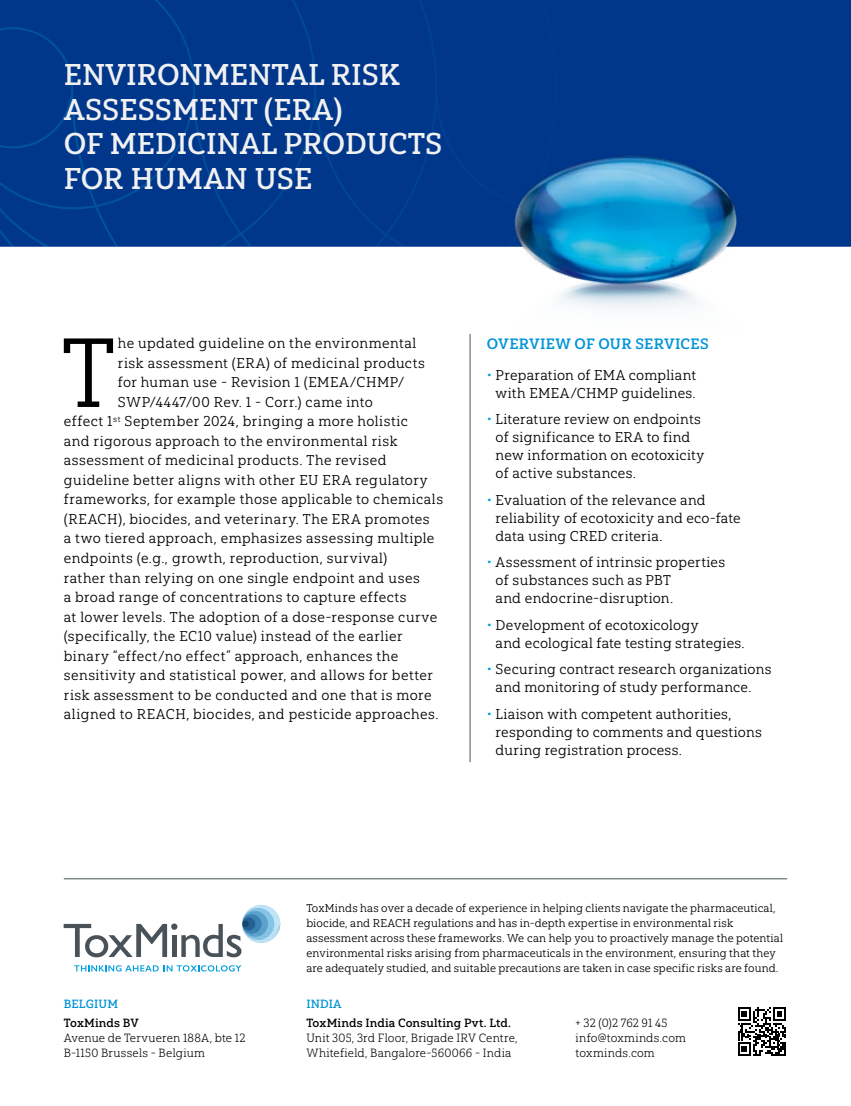
<style>
.page{position:relative;width:851px;height:1106px;background:#fff}
.page>*{position:absolute;margin:0;border:0;box-sizing:border-box;transform-origin:0 0}
.t1{font:97.8px "Yorkten Slab Nor Boo";color:#000}
.t2{font:30px/34.5px "Yorkten Slab Nor Med";color:#f1f1f2}
.t3{font:15px "Yorkten Slab Nor Dem";letter-spacing:.015em;color:#0094d7}
.t4{font:14.25px/18px "Yorkten Slab Nor Boo";letter-spacing:.025em;color:#000}
.t5{font:11.85px/14.9px "Yorkten Slab Nor Lig";letter-spacing:.02em;color:#000}
.t6{font:11.85px "Yorkten Slab Nor Med";letter-spacing:.015em;color:#000}
.t7{font:11.85px "Yorkten Slab Nor Med";letter-spacing:.015em;color:#0094d7}
.t8{font:11.4px/15px "Yorkten Slab Nor Boo";letter-spacing:.015em;color:#000}
.s1{color:#009ede}
</style>
<div class="page">
<svg style="left:74px;top:965px;width:167px;height:6px"></svg>
<svg style="left:64px;top:905px;width:216px;height:52px"></svg>
<div style="left:674px;top:0;width:176px;height:247px;background:#00378b"></div>
<div style="left:0;top:0;width:674px;height:247px;background:#00378b"></div>
<img style="left:442px;top:132px;width:354px;height:178px">
<hr style="left:64px;top:878px;width:723px;height:1px;background:#475258">
<svg style="left:738px;top:1007px;width:48px;height:49px"></svg>
<hr style="left:469px;top:334px;width:1px;height:428px;background:#475258">
<h2 class="t2" style="left:64px;top:58px;width:380px">ENVIRONMENTAL RISK<br>ASSESSMENT (ERA)<br>OF MEDICINAL PRODUCTS<br>FOR HUMAN USE</h2>
<h1 class="t1" style="left:61px;top:316px;width:55px">T</h1>
<p class="t4" style="left:118px;top:334px;width:300px">he updated guideline on the environmental</p>
<p class="t4" style="left:118px;top:354px;width:308px">risk assessment (ERA) of medicinal products</p>
<p class="t4" style="left:118px;top:373px;width:288px">for human use - Revision 1 (EMEA/CHMP/</p>
<p class="t4" style="left:118px;top:393px;width:256px">SWP/4447/00 Rev. 1 - Corr.) came into</p>
<p class="t4" style="left:64px;top:412px;width:345px">effect 1<sup>st</sup> September 2024, bringing a more holistic</p>
<p class="t4" style="left:64px;top:432px;width:335px">and rigorous approach to the environmental risk</p>
<p class="t4" style="left:64px;top:451px;width:324px">assessment of medicinal products. The revised</p>
<p class="t4" style="left:64px;top:471px;width:365px">guideline better aligns with other EU ERA regulatory</p>
<p class="t4" style="left:64px;top:490px;width:381px">frameworks, for example those applicable to chemicals</p>
<p class="t4" style="left:64px;top:510px;width:367px">(REACH), biocides, and veterinary. The ERA promotes</p>
<p class="t4" style="left:64px;top:529px;width:372px">a two tiered approach, emphasizes assessing multiple</p>
<p class="t4" style="left:64px;top:549px;width:325px">endpoints (e.g., growth, reproduction, survival)</p>
<p class="t4" style="left:64px;top:568px;width:357px">rather than relying on one single endpoint and uses</p>
<p class="t4" style="left:64px;top:588px;width:344px">a broad range of concentrations to capture effects</p>
<p class="t4" style="left:64px;top:607px;width:375px">at lower levels. The adoption of a dose-response curve</p>
<p class="t4" style="left:64px;top:627px;width:340px">(specifically, the EC10 value) instead of the earlier</p>
<p class="t4" style="left:64px;top:646px;width:336px">binary “effect/no effect” approach, enhances the</p>
<p class="t4" style="left:64px;top:666px;width:370px">sensitivity and statistical power, and allows for better</p>
<p class="t4" style="left:64px;top:685px;width:369px">risk assessment to be conducted and one that is more</p>
<p class="t4" style="left:64px;top:705px;width:376px">aligned to REACH, biocides, and pesticide approaches.</p>
<p class="t3" style="left:487px;top:335px;width:223px">OVERVIEW OF OUR SERVICES</p>
<p class="t4" style="left:487px;top:366px;width:211px;text-align:center"><span class="s1">•</span> Preparation of EMA compliant with EMEA/CHMP guidelines.</p>
<p class="t4" style="left:495px;top:410px;width:210px;text-indent:-9px"><span class="s1">•</span> Literature review on endpoints of significance to ERA to find new information on ecotoxicity of active substances.</p>
<p class="t4" style="left:495px;top:491px;width:246px;text-indent:-9px"><span class="s1">•</span> Evaluation of the relevance and reliability of ecotoxicity and eco-fate data using CRED criteria.</p>
<p class="t4" style="left:495px;top:553px;width:231px;text-indent:-9px"><span class="s1">•</span> Assessment of intrinsic properties of substances such as PBT<br>and endocrine‑disruption.</p>
<p class="t4" style="left:495px;top:616px;width:250px;text-indent:-9px"><span class="s1">•</span> Development of ecotoxicology<br>and ecological fate testing strategies.</p>
<p class="t4" style="left:495px;top:660px;width:277px;text-indent:-9px"><span class="s1">•</span> Securing contract research organizations and monitoring of study performance.</p>
<p class="t4" style="left:495px;top:705px;width:268px;text-indent:-9px"><span class="s1">•</span> Liaison with competent authorities, responding to comments and questions during registration process.</p>
<p class="t7" style="left:64px;top:997px;width:56px">BELGIUM</p>
<p class="t6" style="left:64px;top:1016px;width:77px">ToxMinds BV</p>
<p class="t5" style="left:64px;top:1030px;width:183px">Avenue de Tervueren 188A, bte 12<br>B-1150 Brussels - Belgium</p>
<p class="t8" style="left:306px;top:900px;width:478px">ToxMinds has over a decade of experience in helping clients navigate the pharmaceutical, biocide, and REACH regulations and has in-depth expertise in environmental risk assessment across these frameworks. We can help you to proactively manage the potential environmental risks arising from pharmaceuticals in the environment, ensuring that they are adequately studied, and suitable precautions are taken in case specific risks are found.</p>
<p class="t7" style="left:306px;top:997px;width:37px">INDIA</p>
<p class="t6" style="left:306px;top:1016px;width:206px">ToxMinds India Consulting Pvt. Ltd.</p>
<p class="t5" style="left:306px;top:1030px;width:212px">Unit 305, 3rd Floor, Brigade IRV Centre,<br>Whitefield, Bangalore-560066 - India</p>
<p class="t5" style="left:575px;top:1015px;width:112px">+ 32 (0)2 762 91 45 info@toxminds.com toxminds.com</p>
</div>
